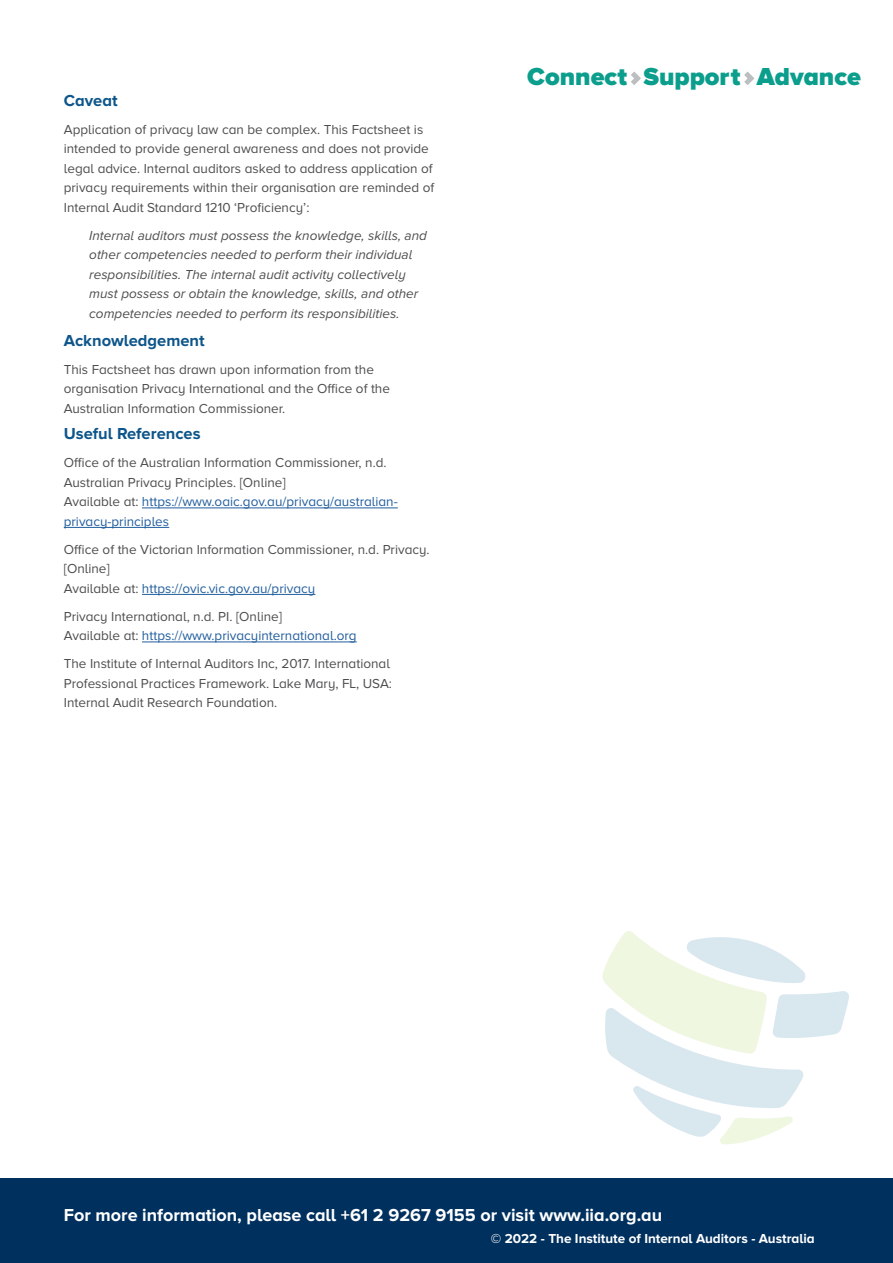
<style>
.page{position:relative;width:893px;height:1263px;background:#fff}
.page>*{position:absolute;margin:0;border:0;box-sizing:border-box;transform-origin:0 0}
.t1{font:900 25.5px "Proxima Nova A";color:#0b9e8c}
.t2{font:700 18px "Proxima Nova A";color:#fff}
.t3{font:700 16.5px "Proxima Nova A";color:#0d558a}
.t4{font:13.5px/19.5px "Proxima Nova A";color:#4d4d4f}
.t5{font:italic 13.5px/19.5px "Proxima Nova A";color:#4d4d4f}
.t6{font:700 13.5px "Proxima Nova A";color:#fff}
.s1{color:#215e9e}
</style>
<div class="page">
<div style="left:0;top:1178px;width:893px;height:85px;background:#00305e"></div>
<svg style="left:631px;top:72px;width:10px;height:13px"></svg>
<svg style="left:744px;top:72px;width:10px;height:13px"></svg>
<svg style="left:602px;top:931px;width:247px;height:213px"></svg>
<hr style="left:142px;top:508px;width:256px;height:1px;background:#215e9e">
<hr style="left:64px;top:527px;width:105px;height:1px;background:#215e9e">
<hr style="left:142px;top:594px;width:173px;height:1px;background:#215e9e">
<hr style="left:142px;top:642px;width:215px;height:1px;background:#215e9e">
<p class="t3" style="left:64px;top:91px;width:55px">Caveat</p>
<p class="t4" style="left:64px;top:119px;width:372px">Application of privacy law can be complex. This Factsheet is intended to provide general awareness and does not provide legal advice. Internal auditors asked to address application of privacy requirements within their organisation are reminded of Internal Audit Standard 1210 ‘Proficiency’:</p>
<p class="t5" style="left:89px;top:225px;width:339px">Internal auditors must possess the knowledge, skills, and other competencies needed to perform their individual responsibilities. The internal audit activity collectively must possess or obtain the knowledge, skills, and other competencies needed to perform its responsibilities.</p>
<p class="t3" style="left:64px;top:331px;width:142px">Acknowledgement</p>
<p class="t4" style="left:64px;top:359px;width:328px">This Factsheet has drawn upon information from the organisation Privacy International and the Office of the<br>Australian Information Commissioner.</p>
<p class="t3" style="left:64px;top:424px;width:138px">Useful References</p>
<p class="t4" style="left:64px;top:453px;width:336px">Office of the Australian Information Commissioner, n.d.<br>Australian Privacy Principles. [Online]<br>Available at: <span class="s1">https://www.oaic.gov.au/privacy/australian&shy;privacy-principles</span></p>
<p class="t4" style="left:64px;top:539px;width:367px">Office of the Victorian Information Commissioner, n.d. Privacy. [Online]<br>Available at: <span class="s1">https://ovic.vic.gov.au/privacy</span></p>
<p class="t4" style="left:64px;top:606px;width:294px">Privacy International, n.d. PI. [Online]<br>Available at: <span class="s1">https://www.privacyinternational.org</span></p>
<p class="t4" style="left:64px;top:654px;width:330px">The Institute of Internal Auditors Inc, 2017. International<br>Professional Practices Framework. Lake Mary, FL, USA:<br>Internal Audit Research Foundation.</p>
<h1 class="t1" style="left:527px;top:62px;width:335px">Connect Support Advance</h1>
<h2 class="t2" style="left:64px;top:1204px;width:600px">For more information, please call +61 2 9267 9155 or visit www.iia.org.au</h2>
<p class="t6" style="left:491px;top:1230px;width:326px">© 2022 - The Institute of Internal Auditors - Australia</p>
</div>
